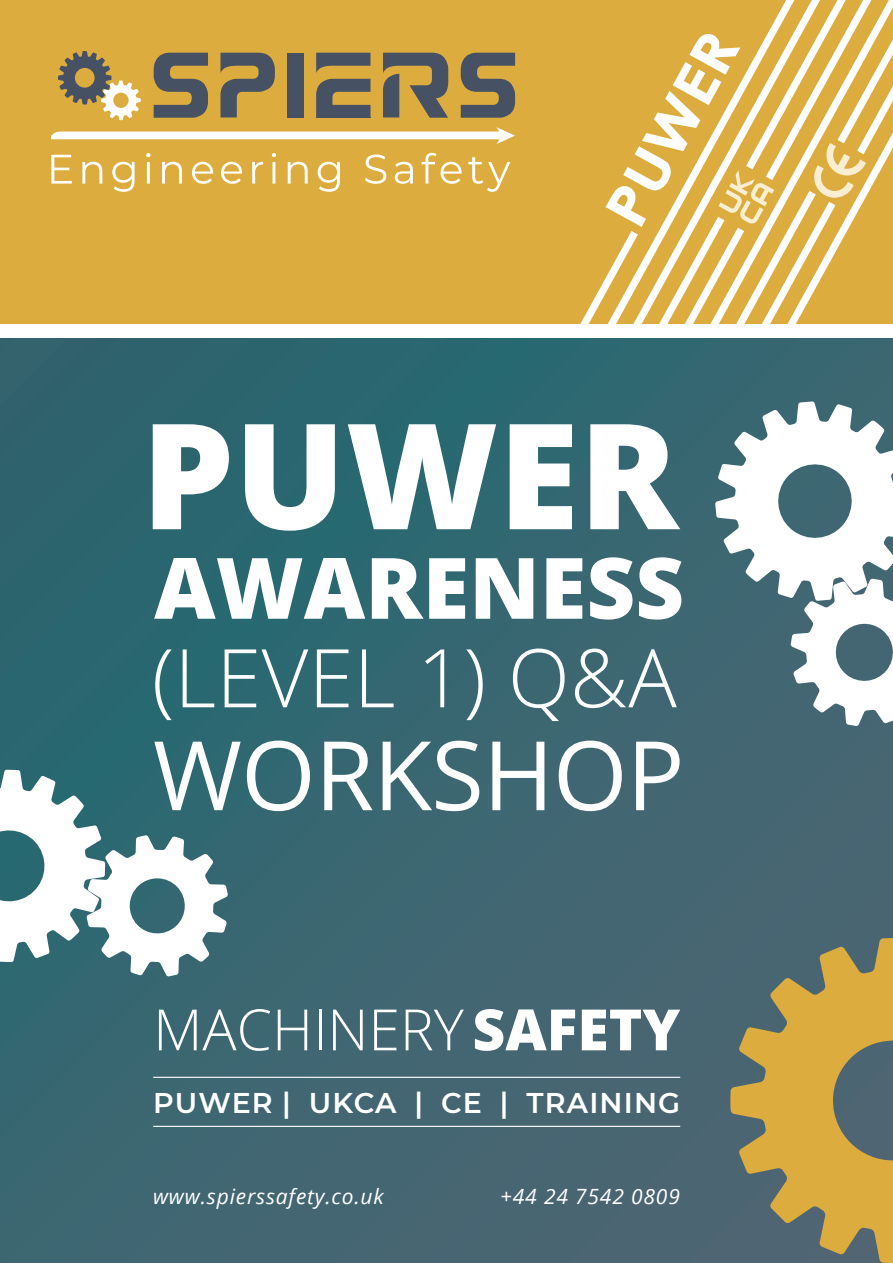
<style>
.page{position:relative;width:893px;height:1263px;background:#fff}
.page>*{position:absolute;margin:0;border:0;box-sizing:border-box;transform-origin:0 0}
.t1{font:800 147px "Open Sans";color:#fff}
.t2{font:96px "Open Sans";letter-spacing:-.01em;color:#fff}
.t3{font:800 84.75px "Open Sans";color:#fff}
.t4{font:300 81px "Open Sans";letter-spacing:.005em;color:#fff}
.t5{font:300 57px "Open Sans";color:#fff}
.t6{font:600 28.5px "Montserrat";letter-spacing:.04em;color:#fff}
.t7{font:italic 21px "Open Sans";letter-spacing:.04em;color:#fff}
.s1{font-weight:800}
</style>
<div class="page">
<div style="left:0;top:0;width:893px;height:323px;background:#ddac3e"></div>
<svg style="left:707px;top:0;width:87px;height:34px"></svg>
<svg style="left:580px;top:34px;width:313px;height:290px"></svg>
<svg style="left:51px;top:155px;width:21px;height:29px"></svg>
<svg style="left:82px;top:162px;width:20px;height:22px"></svg>
<svg style="left:112px;top:162px;width:23px;height:30px"></svg>
<svg style="left:146px;top:153px;width:5px;height:31px"></svg>
<svg style="left:162px;top:162px;width:20px;height:22px"></svg>
<svg style="left:192px;top:162px;width:21px;height:22px"></svg>
<svg style="left:221px;top:162px;width:21px;height:22px"></svg>
<svg style="left:252px;top:162px;width:11px;height:22px"></svg>
<svg style="left:272px;top:153px;width:4px;height:31px"></svg>
<svg style="left:288px;top:162px;width:20px;height:22px"></svg>
<svg style="left:318px;top:162px;width:22px;height:30px"></svg>
<svg style="left:365px;top:154px;width:21px;height:30px"></svg>
<svg style="left:395px;top:162px;width:18px;height:22px"></svg>
<svg style="left:422px;top:153px;width:40px;height:31px"></svg>
<svg style="left:468px;top:157px;width:42px;height:35px"></svg>
<svg style="left:220px;top:53px;width:55px;height:64px"></svg>
<div style="left:287px;top:53px;width:17px;height:64px;background:#465263"></div>
<svg style="left:316px;top:53px;width:54px;height:64px"></svg>
<svg style="left:154px;top:53px;width:54px;height:65px"></svg>
<hr style="left:316px;top:117px;width:54px;height:1px;background:#465263">
<svg style="left:383px;top:53px;width:65px;height:65px"></svg>
<svg style="left:461px;top:53px;width:54px;height:65px"></svg>
<svg style="left:58px;top:51px;width:83px;height:69px"></svg>
<svg style="left:51px;top:127px;width:464px;height:17px"></svg>
<div style="left:0;top:338px;width:893px;height:925px;background:linear-gradient(to bottom,#2b6770,#486673)"></div>
<hr style="left:153px;top:1077px;width:527px;height:1px;background:#fff">
<hr style="left:153px;top:1126px;width:527px;height:1px;background:#fff">
<svg style="left:730px;top:938px;width:163px;height:325px;fill:#ddac3e"></svg>
<svg style="left:0;top:770px;width:228px;height:206px"></svg>
<svg style="left:715px;top:401px;width:178px;height:325px"></svg>
<h1 class="t1" style="left:141px;top:364px;width:539px">PUWER</h1>
<h3 class="t3" style="left:154px;top:523px;width:532px">AWARENESS</h3>
<h3 class="t4" style="left:152px;top:622px;width:526px">(LEVEL 1) Q&amp;A</h3>
<h2 class="t2" style="left:153px;top:709px;width:533px">WORKSHOP</h2>
<h3 class="t5" style="left:153px;top:990px;width:529px">MACHINERY <span class="s1">SAFETY</span></h3>
<h3 class="t6" style="left:153px;top:1082px;width:529px">PUWER | UKCA | CE | TRAINING</h3>
<p class="t7" style="left:153px;top:1182px;width:232px">www.spierssafety.co.uk</p>
<p class="t7" style="left:500px;top:1182px;width:181px">+44 24 7542 0809</p>
</div>
